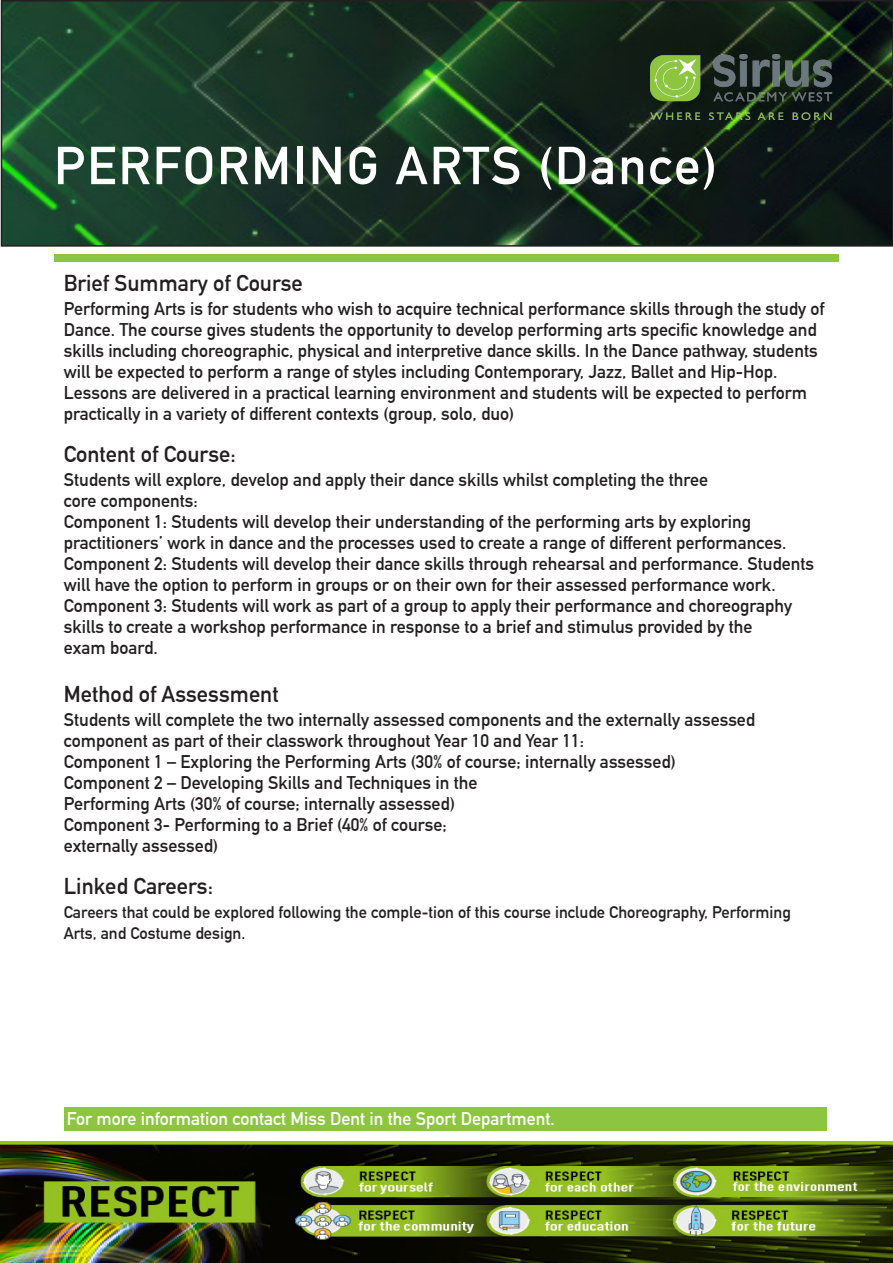
<style>
.page{position:relative;width:893px;height:1263px;background:#fff}
.page>*{position:absolute;margin:0;border:0;box-sizing:border-box;transform-origin:0 0}
.t1{font:700 52.5px "DIN Alternate";letter-spacing:.04em;color:#fff}
.t2{font:700 22.5px "DIN Alternate";color:#231f20}
.t3{font:700 18px/21px "DIN Alternate";color:#231f20}
.t4{font:700 18px "DIN Alternate";color:#fff}
.t5{font:700 16.5px/21px "DIN Alternate";color:#231f20}
</style>
<div class="page">
<hr style="left:1px;top:1261px;width:315px;height:2px;background:#231f20">
<img style="left:4px;top:3px;width:886px;height:241px">
<div style="left:1px;top:0;width:892px;height:247px;border:2px solid #231f20"></div>
<img style="left:651px;top:54px;width:187px;height:66px">
<div style="left:54px;top:255px;width:785px;height:7px;background:#8cc641"></div>
<div style="left:64px;top:1108px;width:763px;height:23px;background:#8cc641"></div>
<img style="left:1px;top:1142px;width:892px;height:120px">
<p class="t1" style="left:54px;top:126px;width:665px">PERFORMING ARTS (Dance)</p>
<p class="t2" style="left:64px;top:266px;width:241px">Brief Summary of Course</p>
<p class="t3" style="left:64px;top:297px;width:762px">Performing Arts is for students who wish to acquire technical performance skills through the study of Dance. The course gives students the opportunity to develop performing arts specific knowledge and skills including choreographic, physical and interpretive dance skills. In the Dance pathway, students will be expected to perform a range of styles including Contemporary, Jazz, Ballet and Hip-Hop.<br>Lessons are delivered in a practical learning environment and students will be expected to perform practically in a variety of different contexts (group, solo, duo)</p>
<p class="t2" style="left:64px;top:437px;width:174px">Content of Course:</p>
<p class="t3" style="left:64px;top:468px;width:646px">Students will explore, develop and apply their dance skills whilst completing the three</p>
<p class="t3" style="left:64px;top:489px;width:135px">core components:</p>
<p class="t3" style="left:64px;top:510px;width:689px">Component 1: Students will develop their understanding of the performing arts by exploring</p>
<p class="t3" style="left:64px;top:531px;width:724px">practitioners’ work in dance and the processes used to create a range of different performances.</p>
<p class="t3" style="left:64px;top:552px;width:752px">Component 2: Students will develop their dance skills through rehearsal and performance. Students will have the option to perform in groups or on their own for their assessed performance work.</p>
<p class="t3" style="left:64px;top:594px;width:730px">Component 3: Students will work as part of a group to apply their performance and choreography skills to create a workshop performance in response to a brief and stimulus provided by the</p>
<p class="t3" style="left:64px;top:636px;width:95px">exam board.</p>
<p class="t2" style="left:64px;top:677px;width:216px">Method of Assessment</p>
<p class="t3" style="left:64px;top:708px;width:693px">Students will complete the two internally assessed components and the externally assessed</p>
<p class="t3" style="left:64px;top:729px;width:522px">component as part of their classwork throughout Year 10 and Year 11:</p>
<p class="t3" style="left:64px;top:750px;width:614px">Component 1 – Exploring the Performing Arts (30% of course; internally assessed)</p>
<p class="t3" style="left:64px;top:771px;width:415px">Component 2 – Developing Skills and Techniques in the</p>
<p class="t3" style="left:64px;top:792px;width:393px">Performing Arts (30% of course; internally assessed)</p>
<p class="t3" style="left:64px;top:813px;width:385px">Component 3- Performing to a Brief (40% of course;</p>
<p class="t3" style="left:64px;top:834px;width:156px">externally assessed)</p>
<p class="t2" style="left:64px;top:869px;width:151px">Linked Careers:</p>
<p class="t5" style="left:64px;top:901px;width:729px">Careers that could be explored following the comple-tion of this course include Choreography, Performing<br>Arts, and Costume design.</p>
<p class="t4" style="left:67px;top:1105px;width:489px">For more information contact Miss Dent in the Sport Department.</p>
</div>
